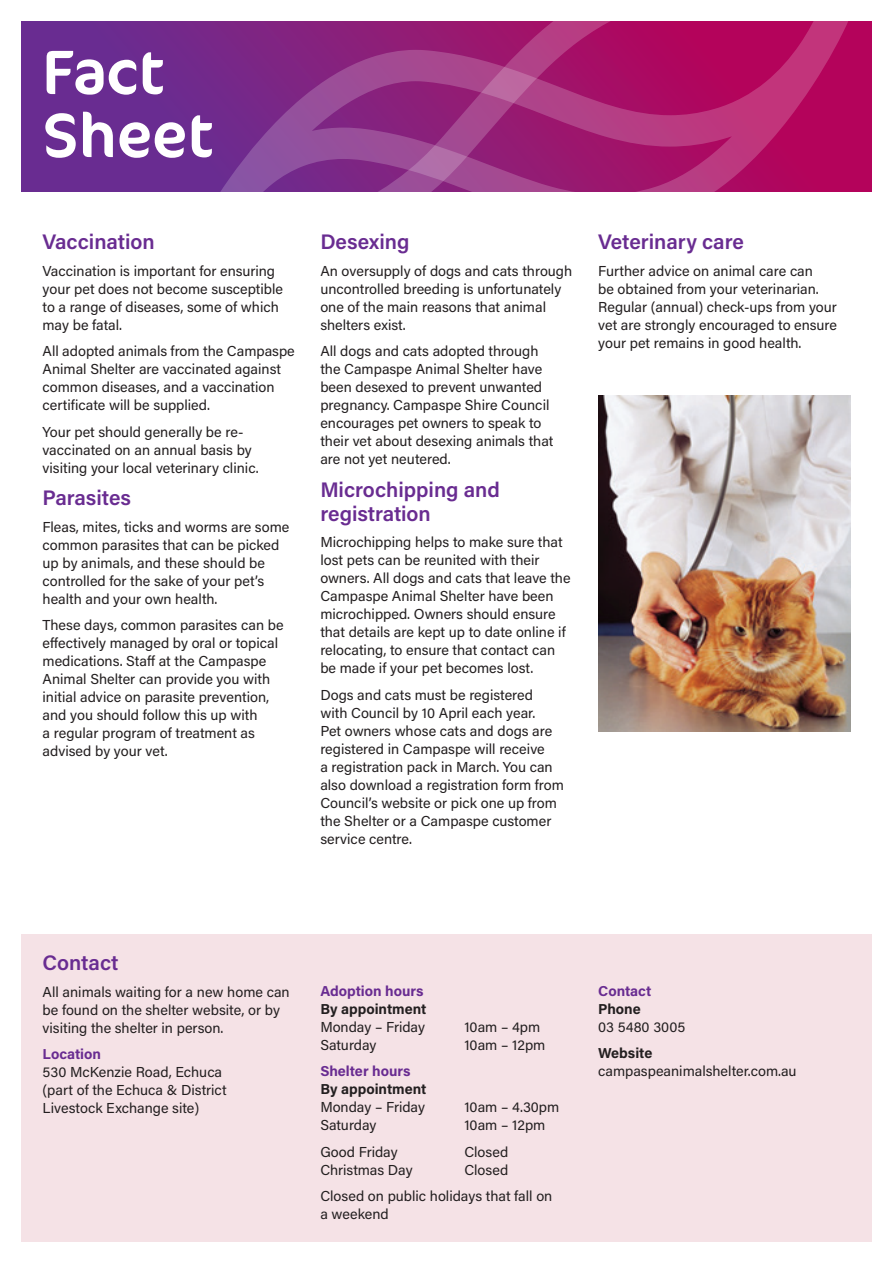
<style>
.page{position:relative;width:893px;height:1263px;background:#fff}
.page>*{position:absolute;margin:0;border:0;box-sizing:border-box;transform-origin:0 0}
.t1{font:63px/63px "Cocon Pro";color:#fff}
.t2{font:600 21px/24px "Acumin Pro";color:#692c91}
.t3{font:14.4px/18px "Acumin Pro";color:#231f20}
.t4{font:700 14.4px "Acumin Pro";color:#692c91}
.t5{font:700 14.4px "Acumin Pro";color:#231f20}
</style>
<div class="page">
<div style="left:21px;top:21px;width:851px;height:170px;background:#692c91"></div>
<svg style="left:200px;top:21px;width:660px;height:170px"></svg>
<svg style="left:435px;top:21px;width:425px;height:135px;background:#ad1e6f"></svg>
<div style="left:21px;top:934px;width:851px;height:308px;background:#f5e2e6"></div>
<img style="left:598px;top:395px;width:252px;height:337px">
<h1 class="t1" style="left:43px;top:40px;width:172px">Fact<br>Sheet</h1>
<h2 class="t2" style="left:43px;top:229px;width:114px">Vaccination</h2>
<p class="t3" style="left:43px;top:261px;width:242px">Vaccination is important for ensuring your pet does not become susceptible to a range of diseases, some of which may be fatal.</p>
<p class="t3" style="left:43px;top:341px;width:254px">All adopted animals from the Campaspe Animal Shelter are vaccinated against common diseases, and a vaccination certificate will be supplied.</p>
<p class="t3" style="left:43px;top:422px;width:218px">Your pet should generally be re&shy;vaccinated on an annual basis by visiting your local veterinary clinic.</p>
<h2 class="t2" style="left:43px;top:485px;width:90px">Parasites</h2>
<p class="t3" style="left:43px;top:517px;width:248px">Fleas, mites, ticks and worms are some common parasites that can be picked up by animals, and these should be controlled for the sake of your pet’s health and your own health.</p>
<p class="t3" style="left:43px;top:615px;width:243px">These days, common parasites can be effectively managed by oral or topical medications. Staff at the Campaspe Animal Shelter can provide you with initial advice on parasite prevention, and you should follow this up with<br>a regular program of treatment as advised by your vet.</p>
<h2 class="t2" style="left:320px;top:229px;width:91px">Desexing</h2>
<p class="t3" style="left:320px;top:261px;width:253px">An oversupply of dogs and cats through uncontrolled breeding is unfortunately one of the main reasons that animal shelters exist.</p>
<p class="t3" style="left:320px;top:341px;width:235px">All dogs and cats adopted through the Campaspe Animal Shelter have been desexed to prevent unwanted pregnancy. Campaspe Shire Council encourages pet owners to speak to their vet about desexing animals that are not yet neutered.</p>
<h2 class="t2" style="left:320px;top:476px;width:181px">Microchipping and registration</h2>
<p class="t3" style="left:320px;top:532px;width:252px">Microchipping helps to make sure that lost pets can be reunited with their owners. All dogs and cats that leave the Campaspe Animal Shelter have been microchipped. Owners should ensure that details are kept up to date online if relocating, to ensure that contact can be made if your pet becomes lost.</p>
<p class="t3" style="left:320px;top:685px;width:245px">Dogs and cats must be registered<br>with Council by 10 April each year.<br>Pet owners whose cats and dogs are registered in Campaspe will receive<br>a registration pack in March. You can also download a registration form from Council’s website or pick one up from the Shelter or a Campaspe customer service centre.</p>
<h2 class="t2" style="left:598px;top:229px;width:147px">Veterinary care</h2>
<p class="t3" style="left:598px;top:261px;width:240px">Further advice on animal care can<br>be obtained from your veterinarian.<br>Regular (annual) check-ups from your vet are strongly encouraged to ensure your pet remains in good health.</p>
<h2 class="t2" style="left:43px;top:950px;width:78px">Contact</h2>
<p class="t3" style="left:43px;top:982px;width:249px">All animals waiting for a new home can be found on the shelter website, or by visiting the shelter in person.</p>
<p class="t4" style="left:43px;top:1044px;width:60px">Location</p>
<p class="t3" style="left:43px;top:1063px;width:186px">530 McKenzie Road, Echuca (part of the Echuca &amp; District<br>Livestock Exchange site)</p>
<p class="t4" style="left:320px;top:980px;width:105px">Adoption hours</p>
<p class="t5" style="left:320px;top:998px;width:108px">By appointment</p>
<p class="t3" style="left:320px;top:1017px;width:106px">Monday – Friday</p>
<p class="t3" style="left:464px;top:1017px;width:78px">10am – 4pm</p>
<p class="t3" style="left:320px;top:1035px;width:58px">Saturday</p>
<p class="t3" style="left:464px;top:1035px;width:83px">10am – 12pm</p>
<p class="t4" style="left:320px;top:1061px;width:92px">Shelter hours</p>
<p class="t5" style="left:320px;top:1079px;width:108px">By appointment</p>
<p class="t3" style="left:320px;top:1098px;width:106px">Monday – Friday</p>
<p class="t3" style="left:464px;top:1098px;width:96px">10am – 4.30pm</p>
<p class="t3" style="left:320px;top:1116px;width:58px">Saturday</p>
<p class="t3" style="left:464px;top:1116px;width:83px">10am – 12pm</p>
<p class="t3" style="left:320px;top:1142px;width:79px">Good Friday</p>
<p class="t3" style="left:464px;top:1142px;width:45px">Closed</p>
<p class="t3" style="left:320px;top:1160px;width:94px">Christmas Day</p>
<p class="t3" style="left:320px;top:1156px;width:234px;line-height:26.5px;text-indent:144px">Closed<br>Closed on public holidays that fall on</p>
<p class="t3" style="left:320px;top:1205px;width:70px">a weekend</p>
<p class="t4" style="left:598px;top:980px;width:55px">Contact</p>
<p class="t5" style="left:598px;top:998px;width:44px">Phone</p>
<p class="t3" style="left:598px;top:1017px;width:89px">03 5480 3005</p>
<p class="t5" style="left:598px;top:1043px;width:56px">Website</p>
<p class="t3" style="left:598px;top:1062px;width:200px">campaspeanimalshelter.com.au</p>
</div>
